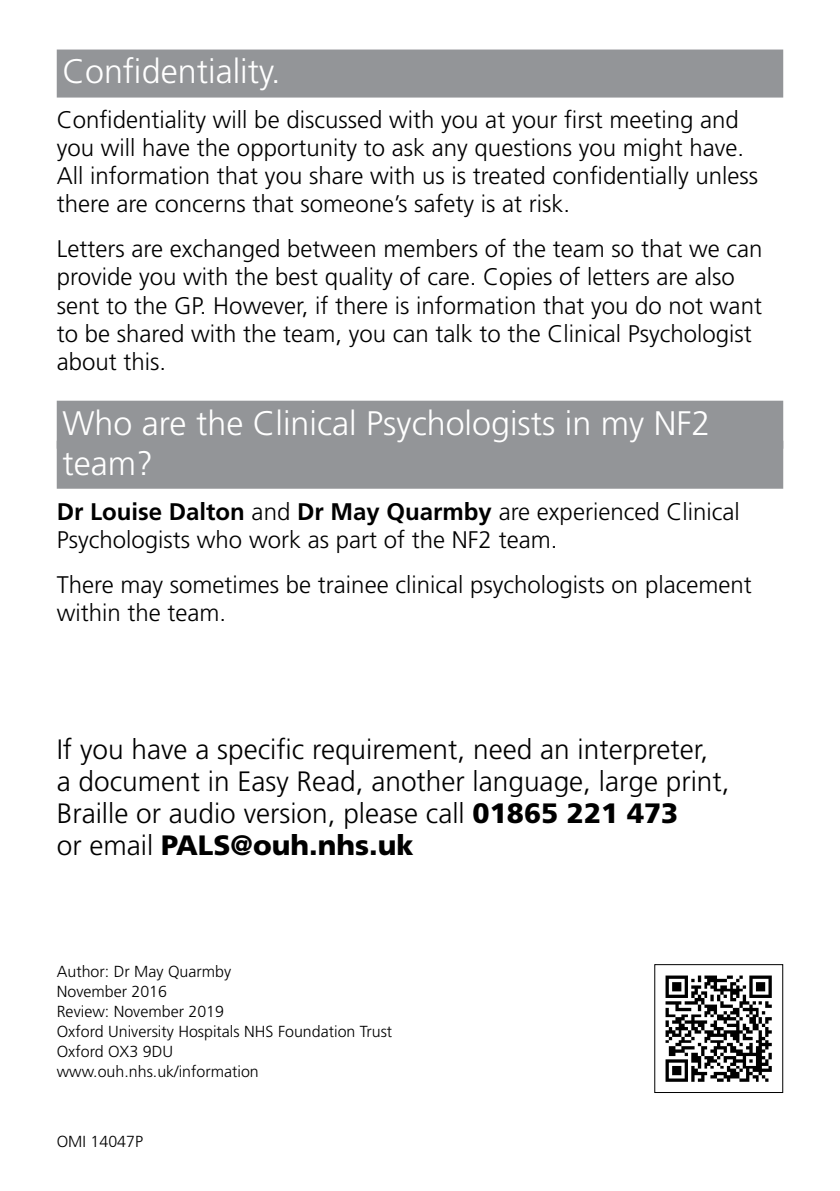
<style>
.page{position:relative;width:840px;height:1191px;background:#fff}
.page>*{position:absolute;margin:0;border:0;box-sizing:border-box;transform-origin:0 0}
.t1{font:300 34px/40px "Frutiger";color:#fff}
.t2{font:300 28px/32px "Frutiger";color:#000}
.t3{font:300 24px/28px "Frutiger";color:#000}
.t4{font:300 16px/20px "Frutiger";color:#000}
.s1{font-weight:700}
.s2{font-weight:900}
</style>
<div class="page">
<img style="left:665px;top:975px;width:107px;height:107px">
<div style="left:654px;top:964px;width:128px;height:129px;border:1px solid #000"></div>
<div style="left:57px;top:50px;width:725px;height:48px;background:#939598"></div>
<div style="left:57px;top:401px;width:725px;height:48px;background:#939598"></div>
<div style="left:57px;top:441px;width:725px;height:48px;background:#939598"></div>
<h1 class="t1" style="left:62px;top:52px;width:219px">Confidentiality.</h1>
<p class="t3" style="left:57px;top:106px;width:702px">Confidentiality will be discussed with you at your first meeting and you will have the opportunity to ask any questions you might have.<br>All information that you share with us is treated confidentially unless there are concerns that someone’s safety is at risk.</p>
<p class="t3" style="left:57px;top:235px;width:706px">Letters are exchanged between members of the team so that we can provide you with the best quality of care. Copies of letters are also sent to the GP. However, if there is information that you do not want to be shared with the team, you can talk to the Clinical Psychologist about this.</p>
<h1 class="t1" style="left:62px;top:403px;width:649px">Who are the Clinical Psychologists in my NF2 team?</h1>
<p class="t3" style="left:57px;top:497px;width:684px"><span class="s1">Dr Louise Dalton</span> and <span class="s1">Dr May Quarmby</span> are experienced Clinical<br>Psychologists who work as part of the NF2 team.</p>
<p class="t3" style="left:57px;top:570px;width:696px">There may sometimes be trainee clinical psychologists on placement within the team.</p>
<p class="t2" style="left:57px;top:733px;width:674px">If you have a specific requirement, need an interpreter,<br>a document in Easy Read, another language, large print, Braille or audio version, please call <span class="s2">01865 221 473<br></span>or email <span class="s2">PALS@ouh.nhs.uk</span></p>
<p class="t4" style="left:57px;top:961px;width:337px">Author: Dr May Quarmby<br>November 2016<br>Review: November 2019<br>Oxford University Hospitals NHS Foundation Trust<br>Oxford OX3 9DU<br>www.ouh.nhs.uk/information</p>
<p class="t4" style="left:57px;top:1131px;width:88px">OMI 14047P</p>
</div>
